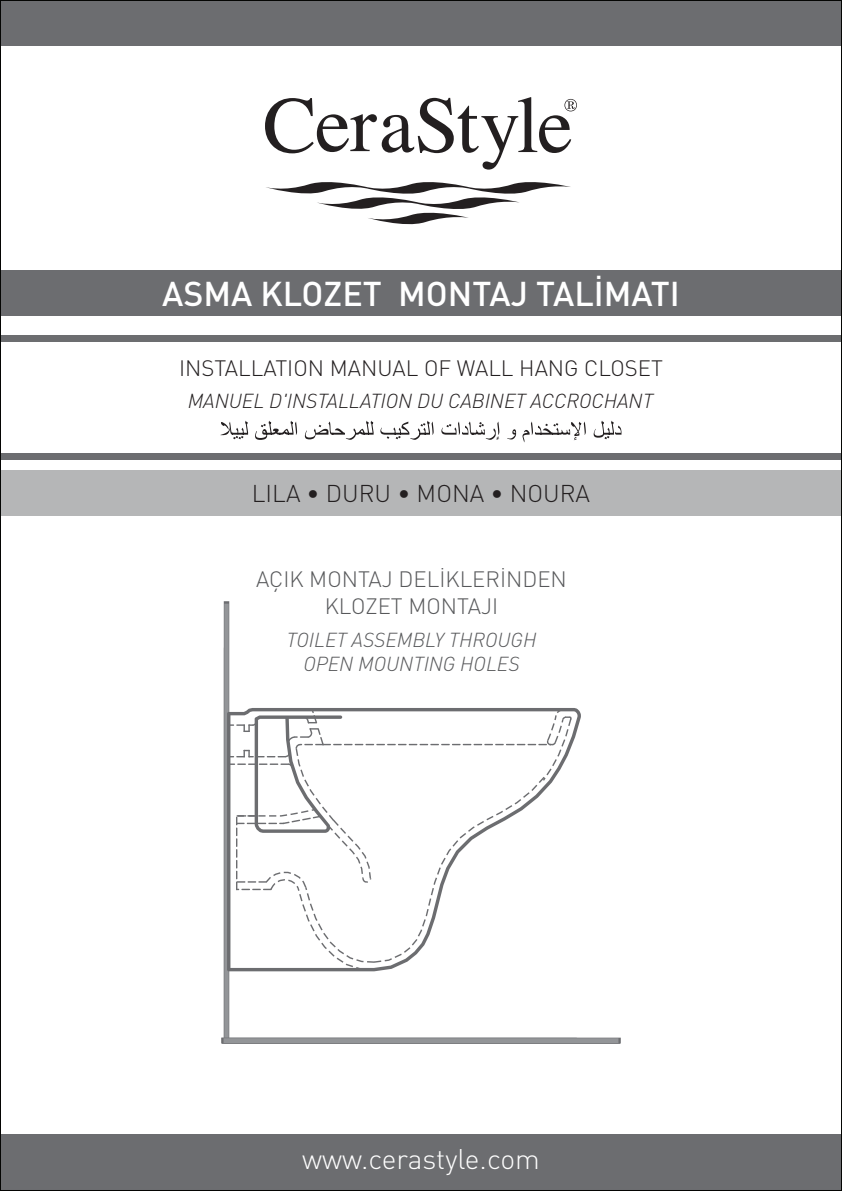
<style>
.page{position:relative;width:842px;height:1191px;background:#fff}
.page>*{position:absolute;margin:0;border:0;box-sizing:border-box;transform-origin:0 0}
.t1{font:500 34px "DIN Pro";color:#fff}
.t2{font:300 28px "DIN Pro";color:#fff}
.t3{font:300 24px "DIN Pro";color:#231f20}
.t4{font:300 22px/26.4px "DIN Pro";color:#57585a;text-align:center}
.t5{font:300 22px "DIN Pro";color:#231f20}
.t6{font:italic 300 20px "DIN Pro";color:#231f20}
.t7{font:italic 300 20px/24px "DIN Pro";color:#57585a;text-align:center}
</style>
<div class="page">
<div style="left:0;top:1134px;width:842px;height:57px;background:#6c6d70"></div>
<div style="left:0;top:270px;width:842px;height:46px;background:#6c6d70"></div>
<div style="left:0;top:470px;width:842px;height:45px;background:#b5b6b7"></div>
<div style="left:0;top:335px;width:842px;height:7px;background:#6c6d70"></div>
<div style="left:0;top:453px;width:842px;height:7px;background:#6c6d70"></div>
<div style="left:0;top:0;width:842px;height:45px;background:#6c6d70"></div>
<div style="left:224px;top:601px;width:5px;height:442px;background:#939598"></div>
<svg style="left:223px;top:647px;width:354px;height:390px"></svg>
<div style="left:221px;top:1037px;width:400px;height:6px;background:#939598"></div>
<svg style="left:255px;top:421px;width:366px;height:21px"></svg>
<svg style="left:220px;top:421px;width:28px;height:18px"></svg>
<svg style="left:265px;top:97px;width:312px;height:128px"></svg>
<h1 class="t1" style="left:162px;top:270px;width:519px">ASMA KLOZET MONTAJ TALİMATI</h1>
<p class="t5" style="left:179px;top:352px;width:485px">INSTALLATION MANUAL OF WALL HANG CLOSET</p>
<p class="t6" style="left:188px;top:389px;width:467px">MANUEL D'INSTALLATION DU CABINET ACCROCHANT</p>
<p class="t3" style="left:252px;top:477px;width:340px">LILA • DURU • MONA • NOURA</p>
<p class="t4" style="left:256px;top:565px;width:312px">AÇIK MONTAJ DELİKLERİNDEN<br>KLOZET MONTAJI</p>
<p class="t7" style="left:287px;top:627px;width:251px">TOILET ASSEMBLY THROUGH<br>OPEN MOUNTING HOLES</p>
<h2 class="t2" style="left:302px;top:1140px;width:239px">www.cerastyle.com</h2>
</div>
